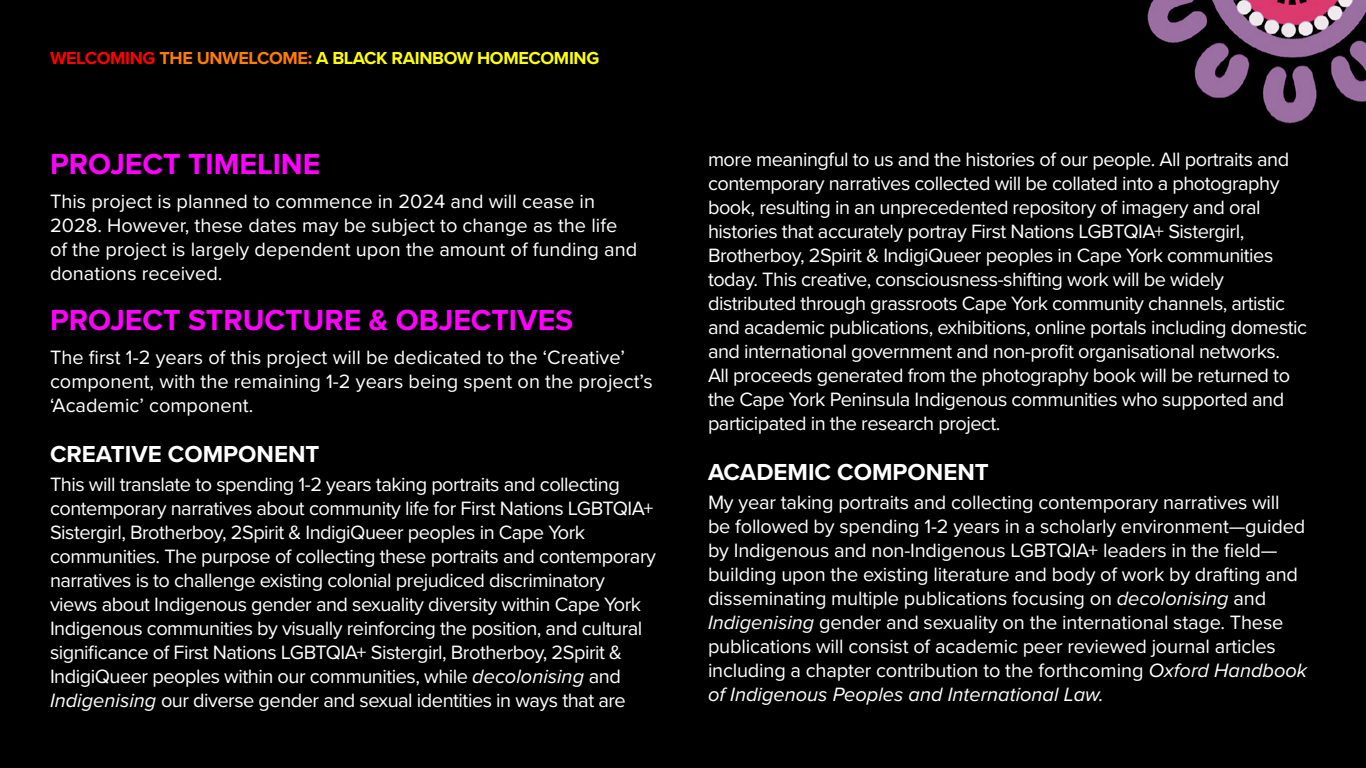
<style>
.page{position:relative;width:1366px;height:768px;background:#000}
.page>*{position:absolute;margin:0;border:0;box-sizing:border-box;transform-origin:0 0}
.t1{font:700 30px "Proxima Nova";color:#f0f}
.t2{font:700 24px "Proxima Nova";color:#fff}
.t3{font:20px/24px "Proxima Nova";letter-spacing:-.025em;color:#fff}
.t4{font:20px/24px "Proxima Nova";color:#fff}
.t5{font:700 18px "Proxima Nova";letter-spacing:-.02em;color:#ff0}
.s1{color:#f00}
.s2{color:#ff7d00}
.s3{font-style:italic}
</style>
<div class="page">
<img style="left:1147px;top:0;width:219px;height:124px">
<p class="t5" style="left:50px;top:45px;width:551px"><span class="s1">WELCOMING</span> <span class="s2">THE UNWELCOME:</span> A BLACK RAINBOW HOMECOMING</p>
<h1 class="t1" style="left:50px;top:141px;width:272px">PROJECT TIMELINE</h1>
<p class="t4" style="left:50px;top:188px;width:589px">This project is planned to commence in 2024 and will cease in 2028. However, these dates may be subject to change as the life of the project is largely dependent upon the amount of funding and donations received.</p>
<h1 class="t1" style="left:50px;top:297px;width:525px">PROJECT STRUCTURE &amp; OBJECTIVES</h1>
<p class="t4" style="left:50px;top:344px;width:604px">The first 1-2 years of this project will be dedicated to the ‘Creative’ component, with the remaining 1-2 years being spent on the project’s ‘Academic’ component.</p>
<p class="t2" style="left:50px;top:436px;width:271px">CREATIVE COMPONENT</p>
<p class="t3" style="left:50px;top:471px;width:607px">This will translate to spending 1-2 years taking portraits and collecting contemporary narratives about community life for First Nations LGBTQIA+ Sistergirl, Brotherboy, 2Spirit &amp; IndigiQueer peoples in Cape York communities. The purpose of collecting these portraits and contemporary narratives is to challenge existing colonial prejudiced discriminatory views about Indigenous gender and sexuality diversity within Cape York Indigenous communities by visually reinforcing the position, and cultural significance of First Nations LGBTQIA+ Sistergirl, Brotherboy, 2Spirit &amp; IndigiQueer peoples within our communities, while <span class="s3">decolonising</span> and <span class="s3">Indigenising</span> our diverse gender and sexual identities in ways that are</p>
<p class="t3" style="left:708px;top:146px;width:601px">more meaningful to us and the histories of our people. All portraits and contemporary narratives collected will be collated into a photography book, resulting in an unprecedented repository of imagery and oral histories that accurately portray First Nations LGBTQIA+ Sistergirl, Brotherboy, 2Spirit &amp; IndigiQueer peoples in Cape York communities today. This creative, consciousness-shifting work will be widely distributed through grassroots Cape York community channels, artistic and academic publications, exhibitions, online portals including domestic and international government and non-profit organisational networks.<br>All proceeds generated from the photography book will be returned to the Cape York Peninsula Indigenous communities who supported and participated in the research project.</p>
<p class="t2" style="left:708px;top:454px;width:282px">ACADEMIC COMPONENT</p>
<p class="t3" style="left:708px;top:489px;width:601px">My year taking portraits and collecting contemporary narratives will be followed by spending 1-2 years in a scholarly environment—guided by Indigenous and non-Indigenous LGBTQIA+ leaders in the field— building upon the existing literature and body of work by drafting and disseminating multiple publications focusing on <span class="s3">decolonising</span> and <span class="s3">Indigenising</span> gender and sexuality on the international stage. These publications will consist of academic peer reviewed journal articles including a chapter contribution to the forthcoming <span class="s3">Oxford Handbook of Indigenous Peoples and International Law.</span></p>
</div>
